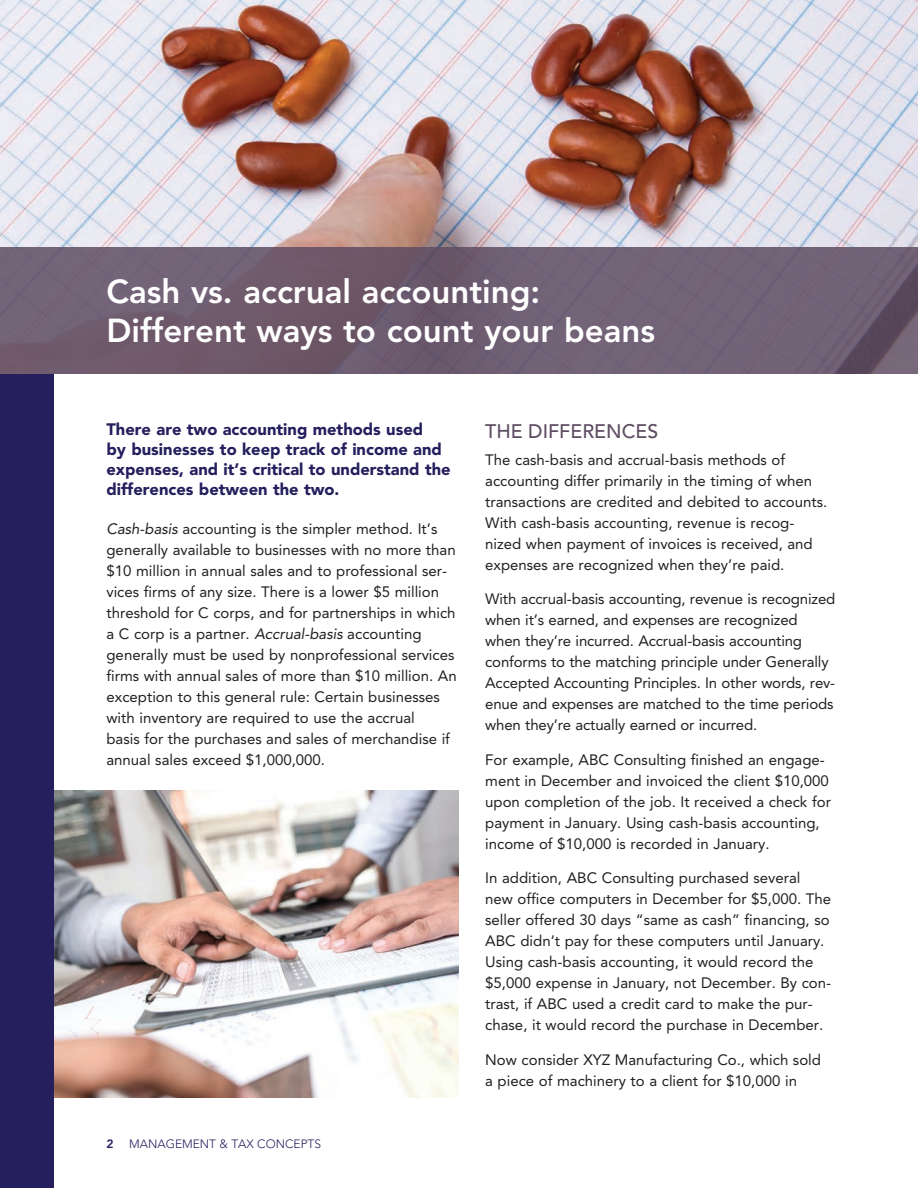
<style>
.page{position:relative;width:918px;height:1188px;background:#fff}
.page>*{position:absolute;margin:0;border:0;box-sizing:border-box;transform-origin:0 0}
.t1{font:800 33px/39.6px "Avenir LT Std";color:#fff}
.t2{font:500 19.5px "Avenir LT Std";color:#5f4d63}
.t3{font:900 16.5px/19.8px "Avenir LT Std";color:#251f5e}
.t4{font:15px/21px "Avenir LT Std";color:#231f20}
.t5{font:300 12px "Avenir LT Std";color:#251f5e}
.t6{font:800 12px "Avenir LT Std";color:#251f5e}
.s1{font-style:italic}
</style>
<div class="page">
<img style="left:54px;top:790px;width:405px;height:307px">
<div style="left:0;top:0;width:54px;height:1188px;background:#251f5e"></div>
<img style="left:0;top:0;width:918px;height:247px">
<svg style="left:0;top:247px;width:918px;height:127px;background:#6f5e71"></svg>
<h1 class="t1" style="left:106px;top:272px;width:550px">Cash vs. accrual accounting:<br>Different ways to count your beans</h1>
<p class="t3" style="left:106px;top:420px;width:346px">There are two accounting methods used<br>by businesses to keep track of income and expenses, and it’s critical to understand the differences between the two.</p>
<p class="t4" style="left:106px;top:518px;width:352px"><span class="s1">Cash-basis</span> accounting is the simpler method. It’s generally available to businesses with no more than $10 million in annual sales and to professional ser&shy;vices firms of any size. There is a lower $5 million threshold for C corps, and for partnerships in which a C corp is a partner. <span class="s1">Accrual-basis</span> accounting generally must be used by nonprofessional services firms with annual sales of more than $10 million. An exception to this general rule: Certain businesses with inventory are required to use the accrual<br>basis for the purchases and sales of merchandise if annual sales exceed $1,000,000.</p>
<p class="t6" style="left:106px;top:1136px;width:9px">2</p>
<p class="t5" style="left:129px;top:1136px;width:193px">MANAGEMENT &amp; TAX CONCEPTS</p>
<h2 class="t2" style="left:485px;top:420px;width:174px">THE DIFFERENCES</h2>
<p class="t4" style="left:485px;top:449px;width:344px">The cash-basis and accrual-basis methods of accounting differ primarily in the timing of when transactions are credited and debited to accounts.<br>With cash-basis accounting, revenue is recog&shy;nized when payment of invoices is received, and expenses are recognized when they’re paid.</p>
<p class="t4" style="left:485px;top:589px;width:352px">With accrual-basis accounting, revenue is recognized when it’s earned, and expenses are recognized when they’re incurred. Accrual-basis accounting conforms to the matching principle under Generally Accepted Accounting Principles. In other words, rev&shy;enue and expenses are matched to the time periods when they’re actually earned or incurred.</p>
<p class="t4" style="left:485px;top:749px;width:347px">For example, ABC Consulting finished an engage&shy;ment in December and invoiced the client $10,000 upon completion of the job. It received a check for payment in January. Using cash-basis accounting, income of $10,000 is recorded in January.</p>
<p class="t4" style="left:485px;top:868px;width:347px">In addition, ABC Consulting purchased several new office computers in December for $5,000. The seller offered 30 days “same as cash” financing, so ABC didn’t pay for these computers until January.<br>Using cash-basis accounting, it would record the $5,000 expense in January, not December. By con&shy;trast, if ABC used a credit card to make the pur&shy;chase, it would record the purchase in December.</p>
<p class="t4" style="left:485px;top:1049px;width:337px">Now consider XYZ Manufacturing Co., which sold a piece of machinery to a client for $10,000 in</p>
</div>
